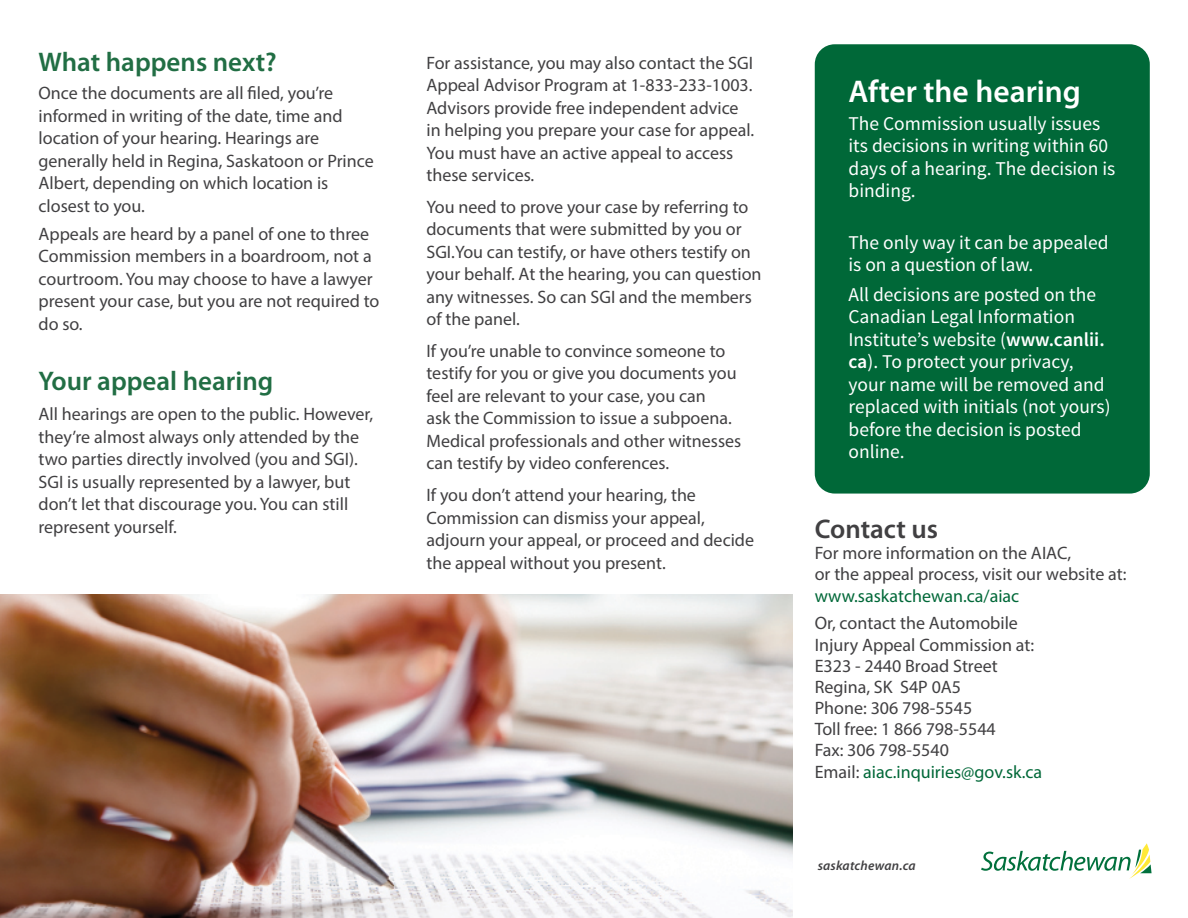
<style>
.page{position:relative;width:1188px;height:918px;background:#fff}
.page>*{position:absolute;margin:0;border:0;box-sizing:border-box;transform-origin:0 0}
.t1{font:600 31.5px "Myriad Pro";color:#fff}
.t2{font:600 27px "Myriad Pro";color:#216e44}
.t3{font:600 27px "Myriad Pro";color:#414042}
.t4{font:19.5px/22.5px "Source Sans Pro";color:#fff}
.t5{font:18px/22.5px "Myriad Pro";color:#414042}
.t6{font:18px "Myriad Pro";color:#006838}
.t7{font:italic 600 13.35px "Myriad Pro";letter-spacing:.015em;color:#414042}
.s1{font-weight:600}
.s2{color:#006838}
</style>
<div class="page">
<svg style="left:981px;top:843px;width:171px;height:36px"></svg>
<div style="left:815px;top:44px;width:335px;height:450px;background:#006838;border-radius:20px"></div>
<img style="left:0;top:594px;width:793px;height:324px">
<h2 class="t2" style="left:39px;top:44px;width:240px">What happens next?</h2>
<p class="t5" style="left:39px;top:82px;width:337px">Once the documents are all filed, you’re informed in writing of the date, time and location of your hearing. Hearings are generally held in Regina, Saskatoon or Prince Albert, depending on which location is closest to you.</p>
<p class="t5" style="left:39px;top:222px;width:342px">Appeals are heard by a panel of one to three Commission members in a boardroom, not a courtroom. You may choose to have a lawyer present your case, but you are not required to do so.</p>
<h2 class="t2" style="left:39px;top:364px;width:236px">Your appeal hearing</h2>
<p class="t5" style="left:39px;top:402px;width:336px">All hearings are open to the public. However, they’re almost always only attended by the two parties directly involved (you and SGI).<br>SGI is usually represented by a lawyer, but don’t let that discourage you. You can still represent yourself.</p>
<p class="t5" style="left:426px;top:51px;width:329px">For assistance, you may also contact the SGI Appeal Advisor Program at 1-833-233-1003.<br>Advisors provide free independent advice in helping you prepare your case for appeal.<br>You must have an active appeal to access these services.</p>
<p class="t5" style="left:426px;top:195px;width:337px">You need to prove your case by referring to documents that were submitted by you or SGI.You can testify, or have others testify on your behalf. At the hearing, you can question any witnesses. So can SGI and the members of the panel.</p>
<p class="t5" style="left:426px;top:339px;width:316px">If you’re unable to convince someone to testify for you or give you documents you feel are relevant to your case, you can<br>ask the Commission to issue a subpoena.<br>Medical professionals and other witnesses can testify by video conferences.</p>
<p class="t5" style="left:426px;top:483px;width:329px">If you don’t attend your hearing, the Commission can dismiss your appeal, adjourn your appeal, or proceed and decide the appeal without you present.</p>
<h1 class="t1" style="left:849px;top:71px;width:234px">After the hearing</h1>
<p class="t4" style="left:849px;top:112px;width:268px">The Commission usually issues its decisions in writing within 60 days of a hearing. The decision is binding.</p>
<p class="t4" style="left:849px;top:231px;width:262px">The only way it can be appealed is on a question of law.</p>
<p class="t4" style="left:849px;top:283px;width:264px">All decisions are posted on the<br>Canadian Legal Information<br>Institute’s website (<span class="s1">www.canlii. ca</span>). To protect your privacy, your name will be removed and replaced with initials (not yours) before the decision is posted online.</p>
<h2 class="t3" style="left:815px;top:512px;width:125px">Contact us</h2>
<p class="t5" style="left:815px;top:542px;width:313px;line-height:21.1px">For more information on the AIAC,<br>or the appeal process, visit our website at:</p>
<p class="t6" style="left:815px;top:584px;width:206px">www.saskatchewan.ca/aiac</p>
<p class="t5" style="left:815px;top:613px;width:229px;line-height:21.1px">Or, contact the Automobile<br>Injury Appeal Commission at:<br>E323 - 2440 Broad Street<br>Regina, SK S4P 0A5<br>Phone: 306 798-5545<br>Toll free: 1 866 798-5544<br>Fax: 306 798-5540<br>Email: <span class="s2">aiac.inquiries@gov.sk.ca</span></p>
<p class="t7" style="left:818px;top:857px;width:100px">saskatchewan.ca</p>
</div>
